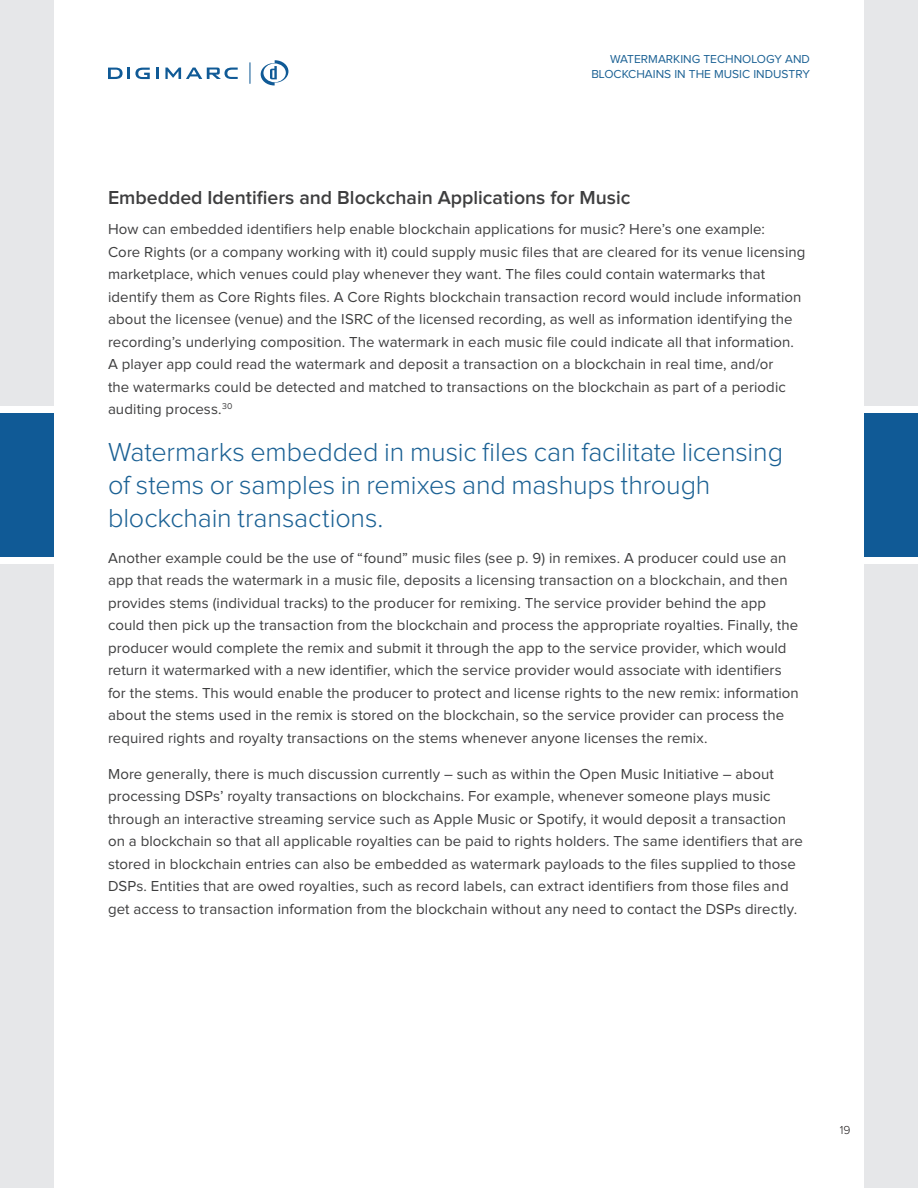
<style>
.page{position:relative;width:918px;height:1188px;background:#fff}
.page>*{position:absolute;margin:0;border:0;box-sizing:border-box;transform-origin:0 0}
.pull_out_text{font:300 27px/33px "Proxima Nova";letter-spacing:-.005em;color:#1b6194}
.Paragraph_Head_Gray{font:600 19.5px "Proxima Nova";color:#3e3e3f}
.Body_Med_10pt{font:15px/22.5px "Proxima Nova";letter-spacing:.005em;color:#3e3e3f}
.t1{font:12px/15px "Proxima Nova";color:#1b6194;text-align:right}
.t2{font:300 12px "Proxima Nova";color:#231f20}
</style>
<div class="page">
<div style="left:864px;top:0;width:54px;height:1188px;background:#e6e7e9"></div>
<div style="left:0;top:0;width:54px;height:1188px;background:#e6e7e9"></div>
<svg style="left:156px;top:68px;width:3px;height:11px"></svg>
<svg style="left:108px;top:68px;width:42px;height:11px"></svg>
<svg style="left:165px;top:68px;width:73px;height:11px"></svg>
<svg style="left:261px;top:60px;width:27px;height:25px"></svg>
<svg style="left:249px;top:62px;width:1px;height:22px"></svg>
<div style="left:0;top:413px;width:54px;height:144px;background:#105a96"></div>
<div style="left:0;top:406px;width:54px;height:7px;background:#fff"></div>
<div style="left:0;top:557px;width:54px;height:7px;background:#fff"></div>
<div style="left:864px;top:413px;width:54px;height:144px;background:#105a96"></div>
<div style="left:864px;top:406px;width:54px;height:7px;background:#fff"></div>
<div style="left:864px;top:557px;width:54px;height:7px;background:#fff"></div>
<p class="t1" style="left:591px;top:52px;width:220px">WATERMARKING TECHNOLOGY AND<br>BLOCKCHAINS IN THE MUSIC INDUSTRY</p>
<p class="Paragraph_Head_Gray" style="left:108px;top:187px;width:524px">Embedded Identifiers and Blockchain Applications for Music</p>
<p class="Body_Med_10pt" style="left:108px;top:219px;width:699px">How can embedded identifiers help enable blockchain applications for music? Here’s one example:<br>Core Rights (or a company working with it) could supply music files that are cleared for its venue licensing marketplace, which venues could play whenever they want. The files could contain watermarks that identify them as Core Rights files. A Core Rights blockchain transaction record would include information about the licensee (venue) and the ISRC of the licensed recording, as well as information identifying the recording’s underlying composition. The watermark in each music file could indicate all that information.<br>A player app could read the watermark and deposit a transaction on a blockchain in real time, and/or<br>the watermarks could be detected and matched to transactions on the blockchain as part of a periodic auditing process.<sup>30</sup></p>
<p class="pull_out_text" style="left:108px;top:436px;width:677px">Watermarks embedded in music files can facilitate licensing of stems or samples in remixes and mashups through blockchain transactions.</p>
<p class="Body_Med_10pt" style="left:108px;top:547px;width:692px">Another example could be the use of “found” music files (see p. 9) in remixes. A producer could use an app that reads the watermark in a music file, deposits a licensing transaction on a blockchain, and then provides stems (individual tracks) to the producer for remixing. The service provider behind the app could then pick up the transaction from the blockchain and process the appropriate royalties. Finally, the producer would complete the remix and submit it through the app to the service provider, which would return it watermarked with a new identifier, which the service provider would associate with identifiers for the stems. This would enable the producer to protect and license rights to the new remix: information about the stems used in the remix is stored on the blockchain, so the service provider can process the required rights and royalty transactions on the stems whenever anyone licenses the remix.</p>
<p class="Body_Med_10pt" style="left:108px;top:763px;width:696px">More generally, there is much discussion currently – such as within the Open Music Initiative – about processing DSPs’ royalty transactions on blockchains. For example, whenever someone plays music through an interactive streaming service such as Apple Music or Spotify, it would deposit a transaction on a blockchain so that all applicable royalties can be paid to rights holders. The same identifiers that are stored in blockchain entries can also be embedded as watermark payloads to the files supplied to those DSPs. Entities that are owed royalties, such as record labels, can extract identifiers from those files and get access to transaction information from the blockchain without any need to contact the DSPs directly.</p>
<p class="t2" style="left:840px;top:1123px;width:12px">19</p>
</div>
